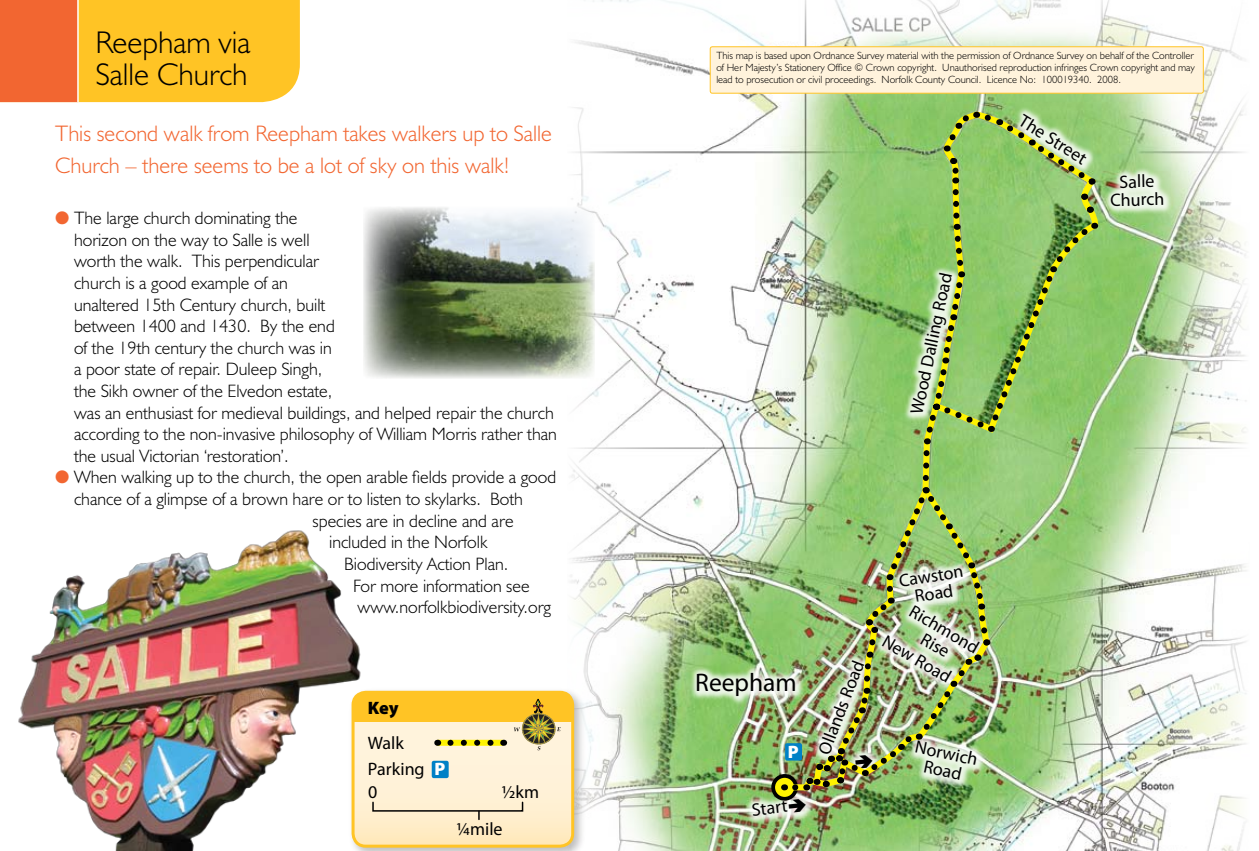
<style>
.page{position:relative;width:1259px;height:851px;background:#fff}
.page>*{position:absolute;margin:0;border:0;box-sizing:border-box;transform-origin:0 0}
.t1{font:300 31.5px/31.5px "Humanist 521 BT";color:#000}
.t2{font:25.5px "Myriad Pro";color:#000}
.t3{font:300 22.5px/31.5px "Humanist 521 BT";color:#f26631}
.t4{font:300 18px/21.6px "Humanist 521 BT";color:#000}
.t5{font:18px/18px "Myriad Pro";color:#000;text-align:center}
.t6{font:900 18px "Myriad Pro";color:#000}
.t7{font:900 18px "Myriad Pro";color:#fff}
.t8{font:300 10.5px/12px "Humanist 521 BT";color:#000;text-align:justify}
.s1{color:#f26631}
</style>
<div class="page">
<img style="left:571px;top:0;width:676px;height:851px">
<svg style="left:0;top:0;width:300px;height:102px;background:#fbac2b"></svg>
<div style="left:688px;top:664px;width:177px;height:97px;background:#fff;opacity:.85"></div>
<div style="left:906px;top:731px;width:136px;height:114px;background:#fff;opacity:.85"></div>
<div style="left:743px;top:790px;width:128px;height:61px;background:#fff;opacity:.85"></div>
<div style="left:846px;top:745px;width:92px;height:88px;background:#fff;opacity:.85"></div>
<svg style="left:773px;top:775px;width:23px;height:23px"></svg>
<div style="left:771px;top:774px;width:27px;height:26px;border:4px solid #000;border-radius:50%"></div>
<div style="left:1011px;top:105px;width:141px;height:125px;background:#fff;opacity:.85"></div>
<img style="left:778px;top:27px;width:327px;height:766px">
<div style="left:1102px;top:166px;width:127px;height:105px;background:#fff;opacity:.85"></div>
<div style="left:710px;top:47px;width:493px;height:46px;background:#fff3dc;border-radius:2px"></div>
<div style="left:710px;top:46px;width:493px;height:48px;border:1px solid #ffc425;border-radius:2px"></div>
<img style="left:18px;top:530px;width:343px;height:321px">
<img style="left:363px;top:207px;width:232px;height:171px">
<div style="left:346px;top:685px;width:253px;height:166px;background:#000;opacity:.25"></div>
<div style="left:351px;top:690px;width:223px;height:157px;border:3px solid #ffc425;border-radius:13px"></div>
<svg style="left:353px;top:692px;width:220px;height:154px;background:#f7e0a6"></svg>
<div style="left:432px;top:760px;width:17px;height:18px;background:#0081c6;border-radius:2px"></div>
<svg style="left:788px;top:798px;width:18px;height:15px"></svg>
<img style="left:795px;top:108px;width:306px;height:684px">
<h1 class="t1" style="left:95px;top:26px;width:157px">Reepham via<br>Salle Church</h1>
<p class="t3" style="left:55px;top:117px;width:498px">This second walk from Reepham takes walkers up to Salle<br>Church – there seems to be a lot of sky on this walk!</p>
<p class="t4" style="left:74px;top:207px;width:484px;text-indent:-19px"><span class="s1">●</span> The large church dominating the<br>horizon on the way to Salle is well<br>worth the walk. This perpendicular<br>church is a good example of an<br>unaltered 15th Century church, built<br>between 1400 and 1430. By the end<br>of the 19th century the church was in<br>a poor state of repair. Duleep Singh,<br>the Sikh owner of the Elvedon estate,<br>was an enthusiast for medieval buildings, and helped repair the church according to the non-invasive philosophy of William Morris rather than the usual Victorian ‘restoration’.</p>
<p class="t4" style="left:55px;top:466px;width:502px"><span class="s1">●</span> When walking up to the church, the open arable fields provide a good</p>
<p class="t4" style="left:74px;top:488px;width:450px">chance of a glimpse of a brown hare or to listen to skylarks. Both</p>
<p class="t4" style="left:313px;top:509px;width:202px">species are in decline and are</p>
<p class="t4" style="left:329px;top:531px;width:160px">included in the Norfolk</p>
<p class="t4" style="left:344px;top:552px;width:166px">Biodiversity Action Plan.</p>
<p class="t4" style="left:353px;top:574px;width:178px">For more information see</p>
<p class="t4" style="left:358px;top:596px;width:195px">www.norfolkbiodiversity.org</p>
<p class="t6" style="left:368px;top:695px;width:32px">Key</p>
<p class="t5" style="left:368px;top:729px;width:58px;line-height:25.8px;text-align:left">Walk<br>Parking</p>
<p class="t7" style="left:434px;top:757px;width:12px">P</p>
<p class="t5" style="left:368px;top:782px;width:11px">0</p>
<p class="t5" style="left:456px;top:772px;width:84px;line-height:37.8px;text-align:left;text-indent:45px">½km ¼mile</p>
<p class="t8" style="left:716px;top:50px;width:480px">This map is based upon Ordnance Survey material with the permission of Ordnance Survey on behalf of the Controller of Her Majesty’s Stationery Office © Crown copyright. Unauthorised reproduction infringes Crown copyright and may lead to prosecution or civil proceedings. Norfolk County Council. Licence No: 100019340. 2008.</p>
<p class="t5" style="left:907px;top:412px;width:146px;rotate:-78deg">Wood Dalling Road</p>
<p class="t5" style="left:1025px;top:111px;width:78px;rotate:32deg">The Street</p>
<p class="t5" style="left:1109px;top:173px;width:56px;rotate:-1deg">Salle<br>Church</p>
<h2 class="t2" style="left:695px;top:666px;width:103px">Reepham</h2>
<p class="t7" style="left:787px;top:739px;width:12px">P</p>
<p class="t5" style="left:751px;top:800px;width:37px;rotate:-6deg">Start</p>
<p class="t5" style="left:815px;top:750px;width:101px;rotate:-69deg">Ollands Road</p>
<p class="t5" style="left:897px;top:571px;width:66px;rotate:-9deg">Cawston<br>Road</p>
<p class="t5" style="left:915px;top:602px;width:79px;rotate:30deg">Richmond<br>Rise</p>
<p class="t5" style="left:888px;top:631px;width:78px;rotate:30deg">New Road</p>
<p class="t5" style="left:917px;top:737px;width:65px;rotate:12deg">Norwich<br>Road</p>
</div>
